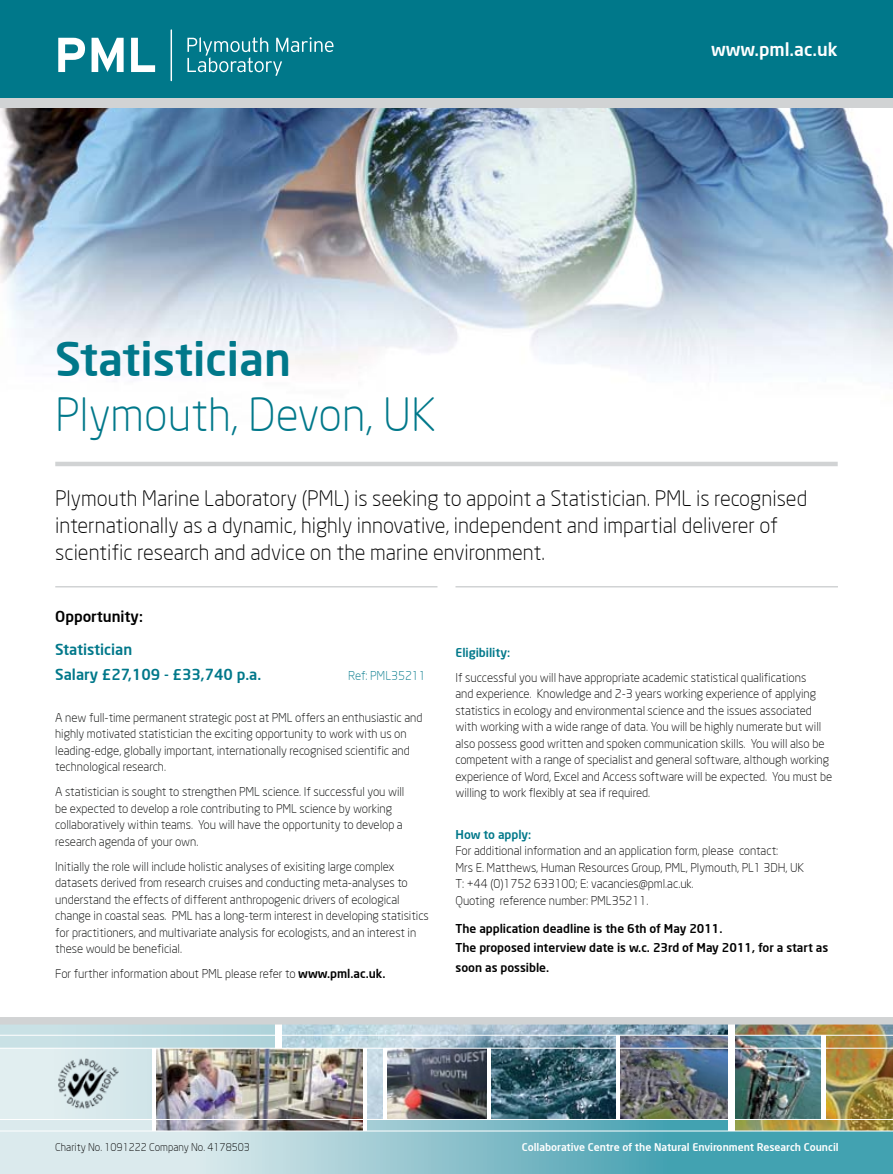
<style>
.page{position:relative;width:893px;height:1174px;background:#fff}
.page>*{position:absolute;margin:0;border:0;box-sizing:border-box;transform-origin:0 0}
.t1{font:500 45.75px "Neo Sans";color:#00788a}
.t2{font:300 45px "Neo Sans";color:#00788a}
.t3{font:300 21px/27px "Neo Sans";color:#000}
.t4{font:500 18px "Neo Sans";color:#fff}
.t5{font:500 15px/25px "Neo Sans";color:#00788a}
.t6{font:500 15px "Neo Sans";color:#000}
.t7{font:300 12px/16.5px "Neo Sans";color:#020403}
.t8{font:300 12px/16.5px "Neo Sans";color:#000101}
.t9{font:300 12px/16.5px "Neo Sans";color:#000}
.t10{font:500 12px/19.5px "Neo Sans";color:#000}
.t11{font:500 12px "Neo Sans";color:#00788a}
.t12{font:300 12px "Neo Sans";color:#00788a}
.t13{font:500 10.5px "Neo Sans";color:#fff}
.t14{font:300 10.5px "Neo Sans";color:#000}
.s1{font-weight:500}
</style>
<div class="page">
<svg style="left:0;top:1024px;width:275px;height:24px;background:#bfdbe1"></svg>
<svg style="left:0;top:1120px;width:893px;height:54px;background:#8fc4ce"></svg>
<img style="left:0;top:108px;width:893px;height:359px">
<hr style="left:55px;top:586px;width:382px;height:1px;background:#d1d3d4">
<hr style="left:455px;top:586px;width:383px;height:1px;background:#d1d3d4">
<hr style="left:55px;top:462px;width:783px;height:4px;background:#d1d3d4">
<div style="left:0;top:0;width:893px;height:100px;background:#00788a"></div>
<div style="left:0;top:99px;width:893px;height:9px;background:#d1d3d4"></div>
<svg style="left:58px;top:38px;width:27px;height:34px"></svg>
<svg style="left:92px;top:38px;width:32px;height:34px"></svg>
<svg style="left:131px;top:38px;width:24px;height:34px"></svg>
<hr style="left:171px;top:29px;width:1px;height:52px;background:#fff">
<svg style="left:187px;top:37px;width:146px;height:39px"></svg>
<div style="left:0;top:1048px;width:890px;height:71px;background:linear-gradient(to bottom,#dcebee,#dcebee)"></div>
<img style="left:735px;top:1024px;width:158px;height:106px">
<img style="left:281px;top:1024px;width:447px;height:95px">
<img style="left:56px;top:1049px;width:65px;height:64px">
<img style="left:619px;top:1036px;width:109px;height:83px">
<img style="left:735px;top:1036px;width:86px;height:83px">
<div style="left:728px;top:1019px;width:7px;height:112px;background:#fff"></div>
<div style="left:821px;top:1035px;width:5px;height:84px;background:#fff"></div>
<div style="left:0;top:1017px;width:893px;height:7px;background:#d1d3d4"></div>
<hr style="left:0;top:1035px;width:893px;height:1px;background:#fff">
<img style="left:387px;top:1049px;width:100px;height:70px">
<hr style="left:487px;top:1048px;width:4px;height:71px;background:#fff">
<hr style="left:383px;top:1048px;width:4px;height:71px;background:#fff">
<hr style="left:616px;top:1035px;width:3px;height:84px;background:#fff">
<img style="left:156px;top:1049px;width:207px;height:81px">
<hr style="left:152px;top:1048px;width:4px;height:82px;background:#fff">
<hr style="left:363px;top:1048px;width:3px;height:82px;background:#fff">
<hr style="left:0;top:1048px;width:893px;height:1px;background:#fff">
<hr style="left:0;top:1119px;width:893px;height:1px;background:#fff">
<hr style="left:0;top:1130px;width:893px;height:1px;background:#fff">
<h1 class="t1" style="left:55px;top:330px;width:238px">Statistician</h1>
<h2 class="t2" style="left:55px;top:388px;width:382px">Plymouth, Devon, UK</h2>
<h3 class="t4" style="left:711px;top:38px;width:128px">www.pml.ac.uk</h3>
<p class="t3" style="left:55px;top:484px;width:753px">Plymouth Marine Laboratory (PML) is seeking to appoint a Statistician. PML is recognised internationally as a dynamic, highly innovative, independent and impartial deliverer of scientific research and advice on the marine environment.</p>
<p class="t6" style="left:55px;top:607px;width:89px">Opportunity:</p>
<p class="t5" style="left:55px;top:636px;width:207px">Statistician<br>Salary £27,109 - £33,740 p.a.</p>
<p class="t12" style="left:348px;top:668px;width:79px">Ref: PML35211</p>
<p class="t7" style="left:55px;top:709px;width:369px">A new full-time permanent strategic post at PML offers an enthusiastic and highly motivated statistician the exciting opportunity to work with us on leading-edge, globally important, internationally recognised scientific and technological research.</p>
<p class="t7" style="left:55px;top:783px;width:351px">A statistician is sought to strengthen PML science. If successful you will be expected to develop a role contributing to PML science by working collaboratively within teams. You will have the opportunity to develop a research agenda of your own.</p>
<p class="t7" style="left:55px;top:858px;width:375px">Initially the role will include holistic analyses of exisiting large complex datasets derived from research cruises and conducting meta-analyses to understand the effects of different anthropogenic drivers of ecological change in coastal seas. PML has a long-term interest in developing statisitics for practitioners, and multivariate analysis for ecologists, and an interest in these would be beneficial.</p>
<p class="t9" style="left:55px;top:965px;width:332px">For further information about PML please refer to <span class="s1">www.pml.ac.uk.</span></p>
<p class="t11" style="left:455px;top:644px;width:56px">Eligibility:</p>
<p class="t8" style="left:455px;top:669px;width:378px">If successful you will have appropriate academic statistical qualifications<br>and experience. Knowledge and 2-3 years working experience of applying statistics in ecology and environmental science and the issues associated with working with a wide range of data. You will be highly numerate but will also possess good written and spoken communication skills. You will also be competent with a range of specialist and general software, although working experience of Word, Excel and Access software will be expected. You must be willing to work flexibly at sea if required.</p>
<p class="t11" style="left:455px;top:826px;width:77px">How to apply:</p>
<p class="t9" style="left:455px;top:842px;width:350px">For additional information and an application form, please contact:<br>Mrs E. Matthews, Human Resources Group, PML, Plymouth, PL1 3DH, UK T: +44 (0)1752 633100; E: vacancies@pml.ac.uk.<br>Quoting reference number: PML35211.</p>
<p class="t10" style="left:455px;top:918px;width:374px">The application deadline is the 6th of May 2011.<br>The proposed interview date is w.c. 23rd of May 2011, for a start as soon as possible.</p>
<p class="t14" style="left:55px;top:1141px;width:196px">Charity No. 1091222 Company No. 4178503</p>
<p class="t13" style="left:522px;top:1140px;width:318px">Collaborative Centre of the Natural Environment Research Council</p>
</div>
